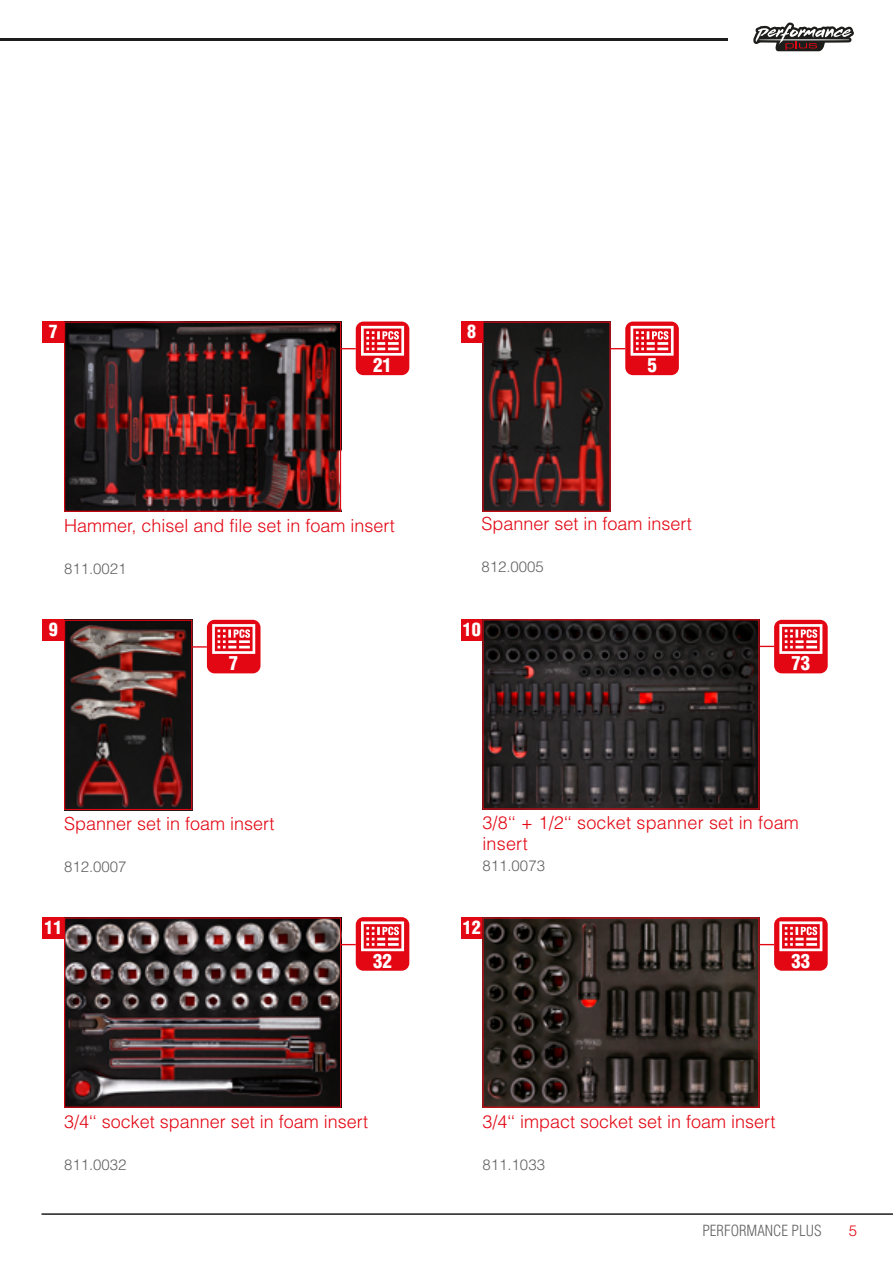
<style>
.page{position:relative;width:893px;height:1263px;background:#fff}
.page>*{position:absolute;margin:0;border:0;box-sizing:border-box;transform-origin:0 0}
.t1{font:900 condensed 18.9px "Helvetica LT Std";color:#fff}
.t2{font:300 18px/21px "Helvetica LT Std";color:#e30613}
.t3{font:900 condensed 18px "Helvetica LT Std";color:#fff}
.t4{font:300 15px "Helvetica LT Std";color:#646363}
.t5{font:300 condensed 15px "Helvetica LT Std";color:#646363}
.t6{font:300 15px "Helvetica LT Std";color:#e30613}
</style>
<div class="page">
<svg style="left:753px;top:23px;width:101px;height:28px"></svg>
<hr style="left:0;top:38px;width:727px;height:2px;background:#1d1d1b">
<hr style="left:42px;top:1213px;width:851px;height:2px;background:#1d1d1b">
<div style="left:207px;top:620px;width:53px;height:53px;background:#e30613;border-radius:8px"></div>
<div style="left:774px;top:620px;width:54px;height:53px;background:#e30613;border-radius:8px"></div>
<div style="left:774px;top:917px;width:54px;height:54px;background:#e30613;border-radius:8px"></div>
<div style="left:356px;top:917px;width:53px;height:54px;background:#e30613;border-radius:8px"></div>
<div style="left:356px;top:322px;width:53px;height:53px;background:#e30613;border-radius:8px"></div>
<div style="left:625px;top:322px;width:54px;height:53px;background:#e30613;border-radius:8px"></div>
<div style="left:461px;top:619px;width:21px;height:21px;background:#e30613"></div>
<img style="left:484px;top:621px;width:273px;height:186px">
<svg style="left:759px;top:624px;width:63px;height:30px"></svg>
<div style="left:43px;top:917px;width:21px;height:22px;background:#e30613"></div>
<img style="left:66px;top:919px;width:273px;height:187px">
<div style="left:64px;top:917px;width:277px;height:191px;border:1px solid #e30613"></div>
<svg style="left:341px;top:921px;width:63px;height:30px"></svg>
<div style="left:43px;top:322px;width:21px;height:21px;background:#e30613"></div>
<img style="left:66px;top:324px;width:273px;height:186px">
<div style="left:64px;top:322px;width:277px;height:190px;border:1px solid #e30613"></div>
<svg style="left:341px;top:326px;width:63px;height:30px"></svg>
<img style="left:484px;top:324px;width:125px;height:186px">
<svg style="left:610px;top:326px;width:64px;height:30px"></svg>
<div style="left:461px;top:322px;width:21px;height:21px;background:#e30613"></div>
<img style="left:66px;top:622px;width:124px;height:186px">
<div style="left:64px;top:620px;width:128px;height:190px;border:1px solid #e30613"></div>
<svg style="left:192px;top:624px;width:63px;height:30px"></svg>
<div style="left:43px;top:620px;width:21px;height:21px;background:#e30613"></div>
<div style="left:461px;top:917px;width:21px;height:22px;background:#e30613"></div>
<img style="left:484px;top:919px;width:273px;height:187px">
<div style="left:482px;top:917px;width:277px;height:191px;border:1px solid #e30613"></div>
<svg style="left:759px;top:921px;width:63px;height:30px"></svg>
<p class="t3" style="left:49px;top:320px;width:10px">7</p>
<p class="t3" style="left:467px;top:320px;width:10px">8</p>
<p class="t1" style="left:373px;top:353px;width:20px">21</p>
<p class="t1" style="left:647px;top:353px;width:11px">5</p>
<p class="t2" style="left:64px;top:515px;width:332px">Hammer, chisel and file set in foam insert</p>
<p class="t4" style="left:64px;top:559px;width:64px">811.0021</p>
<p class="t2" style="left:481px;top:513px;width:212px">Spanner set in foam insert</p>
<p class="t4" style="left:481px;top:558px;width:64px">812.0005</p>
<p class="t3" style="left:49px;top:618px;width:10px">9</p>
<p class="t3" style="left:463px;top:618px;width:19px">10</p>
<p class="t1" style="left:229px;top:651px;width:11px">7</p>
<p class="t1" style="left:791px;top:651px;width:20px">73</p>
<p class="t2" style="left:64px;top:813px;width:212px">Spanner set in foam insert</p>
<p class="t4" style="left:64px;top:857px;width:64px">812.0007</p>
<p class="t2" style="left:482px;top:812px;width:318px">3/8‘‘ + 1/2‘‘ socket spanner set in foam insert</p>
<p class="t4" style="left:482px;top:857px;width:64px">811.0073</p>
<p class="t3" style="left:44px;top:916px;width:19px">11</p>
<p class="t3" style="left:463px;top:916px;width:19px">12</p>
<p class="t1" style="left:373px;top:949px;width:20px">32</p>
<p class="t1" style="left:791px;top:949px;width:20px">33</p>
<p class="t2" style="left:64px;top:1110px;width:306px">3/4‘‘ socket spanner set in foam insert</p>
<p class="t4" style="left:64px;top:1155px;width:64px">811.0032</p>
<p class="t2" style="left:482px;top:1110px;width:295px">3/4‘‘ impact socket set in foam insert</p>
<p class="t4" style="left:482px;top:1155px;width:64px">811.1033</p>
<p class="t5" style="left:702px;top:1221px;width:121px">PERFORMANCE PLUS</p>
<p class="t6" style="left:849px;top:1221px;width:10px">5</p>
</div>
